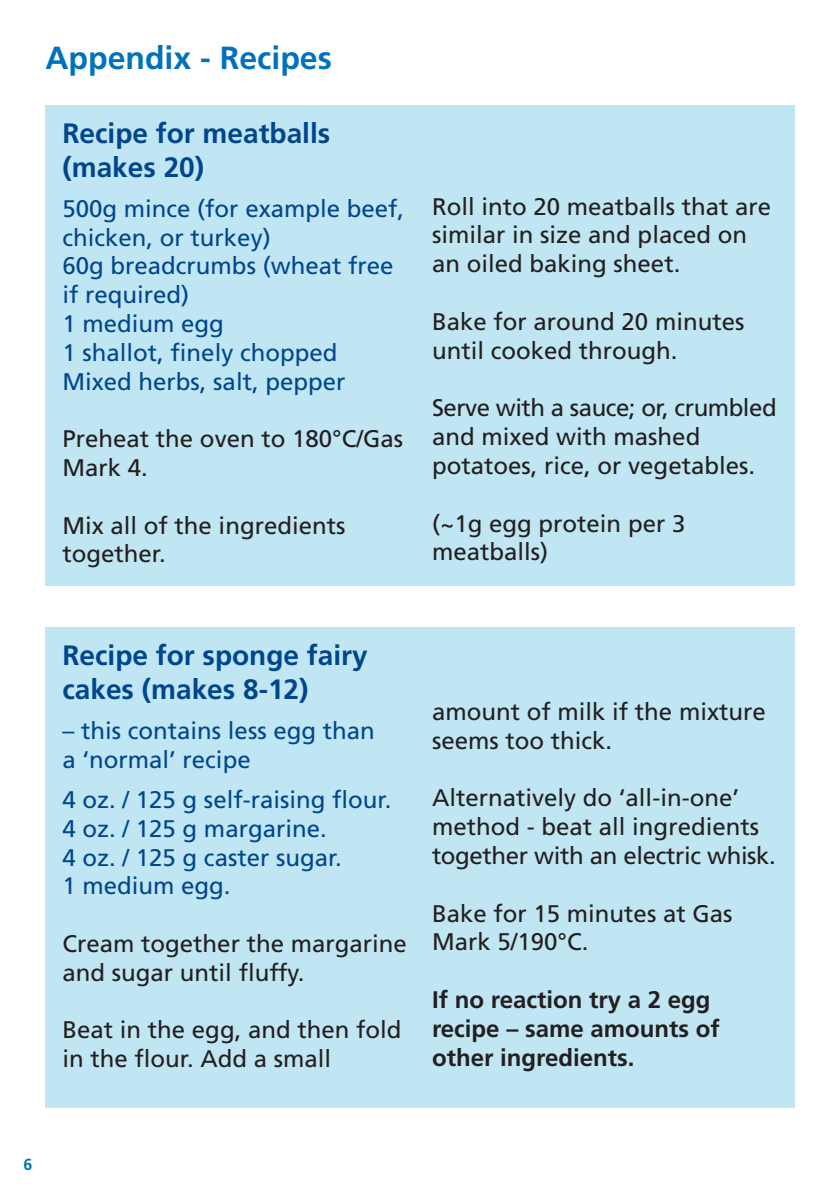
<style>
.page{position:relative;width:840px;height:1191px;background:#fff}
.page>*{position:absolute;margin:0;border:0;box-sizing:border-box;transform-origin:0 0}
.Large_title{font:700 32px "Frutiger";color:#0072bc}
.Body_copy{font:700 28px/33.6px "Frutiger";color:#01468c}
.Body_copy-2{font:24px/28.8px "Frutiger";color:#231f20}
.Body_copy-3{font:24px/28.8px "Frutiger";color:#01468c}
.Body_copy-4{font:700 24px/28.8px "Frutiger";color:#231f20}
.t1{font:700 16px "Frutiger";color:#0072bc}
</style>
<div class="page">
<div style="left:45px;top:105px;width:749px;height:480px;background:#bfe6f2"></div>
<div style="left:45px;top:627px;width:749px;height:480px;background:#bfe6f2"></div>
<p class="Large_title" style="left:45px;top:39px;width:288px">Appendix - Recipes</p>
<p class="Body_copy" style="left:62px;top:116px;width:269px">Recipe for meatballs</p>
<p class="Body_copy" style="left:62px;top:150px;width:143px">(makes 20)</p>
<p class="Body_copy-3" style="left:62px;top:194px;width:343px">500g mince (for example beef, chicken, or turkey)</p>
<p class="Body_copy-3" style="left:62px;top:251px;width:332px">60g breadcrumbs (wheat free if required)</p>
<p class="Body_copy-3" style="left:62px;top:309px;width:163px">1 medium egg</p>
<p class="Body_copy-3" style="left:62px;top:338px;width:276px">1 shallot, finely chopped</p>
<p class="Body_copy-3" style="left:62px;top:367px;width:284px">Mixed herbs, salt, pepper</p>
<p class="Body_copy-2" style="left:62px;top:424px;width:342px">Preheat the oven to 180°C/Gas<br>Mark 4.</p>
<p class="Body_copy-2" style="left:62px;top:511px;width:284px">Mix all of the ingredients together.</p>
<p class="Body_copy-2" style="left:432px;top:192px;width:340px">Roll into 20 meatballs that are similar in size and placed on an oiled baking sheet.</p>
<p class="Body_copy-2" style="left:432px;top:307px;width:314px">Bake for around 20 minutes until cooked through.</p>
<p class="Body_copy-2" style="left:432px;top:393px;width:346px">Serve with a sauce; or, crumbled and mixed with mashed potatoes, rice, or vegetables.</p>
<p class="Body_copy-2" style="left:432px;top:508px;width:255px">(~1g egg protein per 3 meatballs)</p>
<p class="Body_copy" style="left:62px;top:638px;width:306px">Recipe for sponge fairy cakes (makes 8-12)</p>
<p class="Body_copy-3" style="left:62px;top:716px;width:314px">– this contains less egg than a ‘normal’ recipe</p>
<p class="Body_copy-3" style="left:62px;top:785px;width:330px">4 oz. / 125 g self-raising flour.</p>
<p class="Body_copy-3" style="left:62px;top:813px;width:266px">4 oz. / 125 g margarine.</p>
<p class="Body_copy-3" style="left:62px;top:842px;width:281px">4 oz. / 125 g caster sugar.</p>
<p class="Body_copy-3" style="left:62px;top:871px;width:170px">1 medium egg.</p>
<p class="Body_copy-2" style="left:62px;top:929px;width:346px">Cream together the margarine and sugar until fluffy.</p>
<p class="Body_copy-2" style="left:62px;top:1015px;width:340px">Beat in the egg, and then fold in the flour. Add a small</p>
<p class="Body_copy-2" style="left:432px;top:697px;width:335px">amount of milk if the mixture seems too thick.</p>
<p class="Body_copy-2" style="left:432px;top:783px;width:345px">Alternatively do ‘all-in-one’ method - beat all ingredients together with an electric whisk.</p>
<p class="Body_copy-2" style="left:432px;top:898px;width:302px">Bake for 15 minutes at Gas<br>Mark 5/190°C.</p>
<p class="Body_copy-4" style="left:432px;top:985px;width:289px">If no reaction try a 2 egg recipe – same amounts of other ingredients.</p>
<p class="t1" style="left:24px;top:1154px;width:10px">6</p>
</div>
